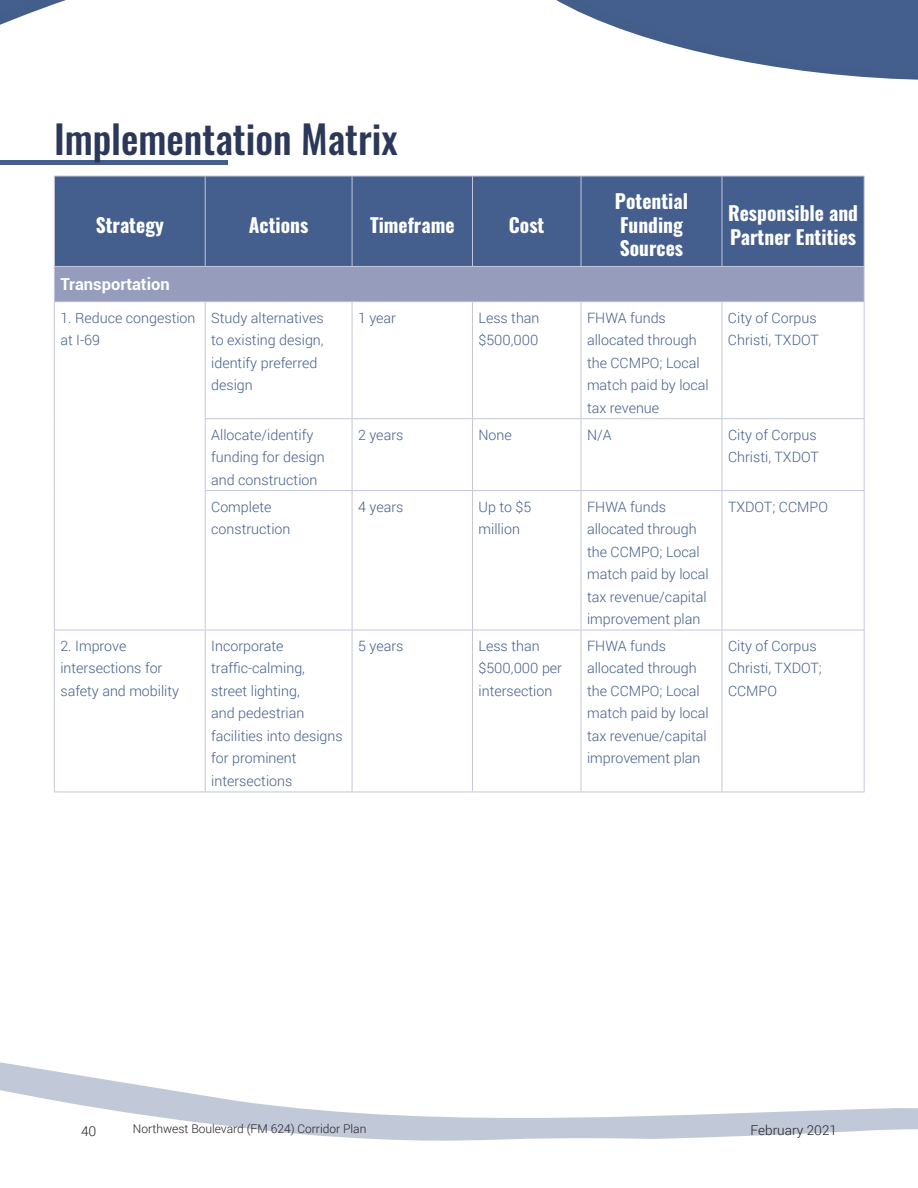
<style>
.page{position:relative;width:918px;height:1188px;background:#fff}
.page>*{position:absolute;margin:0;border:0;box-sizing:border-box;transform-origin:0 0}
.Heading_1{font:500 39px "Oswald";color:#2c3859}
.t1{font:700 19.5px/23.4px "Oswald";color:#fff}
.Body{font:700 16.5px "Roboto";color:#fff}
.Body-2{font:300 14.25px/22.5px "Roboto";color:#445e8c}
.t2{font:300 13.5px "Roboto";color:#231f20}
.t3{font:300 12px "Roboto";color:#231f20}
</style>
<div class="page">
<svg style="left:0;top:1062px;width:918px;height:79px"></svg>
<svg style="left:0;top:0;width:588px;height:25px"></svg>
<svg style="left:588px;top:0;width:330px;height:80px"></svg>
<div style="left:0;top:160px;width:228px;height:5px;background:#445e8e"></div>
<div style="left:55px;top:177px;width:809px;height:89px;background:#445e8e"></div>
<div style="left:54px;top:266px;width:810px;height:36px;background:#969cbb"></div>
<hr style="left:54px;top:267px;width:1px;height:34px;background:#c5c7d9">
<hr style="left:864px;top:267px;width:1px;height:34px;background:#c5c7d9">
<hr style="left:54px;top:301px;width:151px;height:1px;background:#c5c7d9">
<hr style="left:54px;top:302px;width:1px;height:117px;background:#c5c7d9">
<hr style="left:205px;top:301px;width:147px;height:1px;background:#c5c7d9">
<hr style="left:205px;top:302px;width:1px;height:116px;background:#c5c7d9">
<hr style="left:352px;top:301px;width:120px;height:1px;background:#c5c7d9">
<hr style="left:352px;top:302px;width:1px;height:116px;background:#c5c7d9">
<hr style="left:472px;top:301px;width:109px;height:1px;background:#c5c7d9">
<hr style="left:472px;top:302px;width:1px;height:116px;background:#c5c7d9">
<hr style="left:581px;top:301px;width:141px;height:1px;background:#c5c7d9">
<hr style="left:581px;top:302px;width:1px;height:116px;background:#c5c7d9">
<hr style="left:722px;top:301px;width:143px;height:1px;background:#c5c7d9">
<hr style="left:722px;top:302px;width:1px;height:116px;background:#c5c7d9">
<hr style="left:864px;top:302px;width:1px;height:116px;background:#c5c7d9">
<hr style="left:54px;top:419px;width:1px;height:72px;background:#c5c7d9">
<hr style="left:205px;top:418px;width:147px;height:1px;background:#c5c7d9">
<hr style="left:205px;top:419px;width:1px;height:71px;background:#c5c7d9">
<hr style="left:352px;top:418px;width:120px;height:1px;background:#c5c7d9">
<hr style="left:352px;top:419px;width:1px;height:71px;background:#c5c7d9">
<hr style="left:472px;top:418px;width:109px;height:1px;background:#c5c7d9">
<hr style="left:472px;top:419px;width:1px;height:71px;background:#c5c7d9">
<hr style="left:581px;top:418px;width:141px;height:1px;background:#c5c7d9">
<hr style="left:581px;top:419px;width:1px;height:71px;background:#c5c7d9">
<hr style="left:722px;top:418px;width:143px;height:1px;background:#c5c7d9">
<hr style="left:722px;top:419px;width:1px;height:71px;background:#c5c7d9">
<hr style="left:864px;top:419px;width:1px;height:71px;background:#c5c7d9">
<hr style="left:54px;top:491px;width:1px;height:139px;background:#c5c7d9">
<hr style="left:205px;top:490px;width:147px;height:1px;background:#c5c7d9">
<hr style="left:205px;top:491px;width:1px;height:139px;background:#c5c7d9">
<hr style="left:352px;top:490px;width:120px;height:1px;background:#c5c7d9">
<hr style="left:352px;top:491px;width:1px;height:139px;background:#c5c7d9">
<hr style="left:472px;top:490px;width:109px;height:1px;background:#c5c7d9">
<hr style="left:472px;top:491px;width:1px;height:139px;background:#c5c7d9">
<hr style="left:581px;top:490px;width:141px;height:1px;background:#c5c7d9">
<hr style="left:581px;top:491px;width:1px;height:139px;background:#c5c7d9">
<hr style="left:722px;top:490px;width:143px;height:1px;background:#c5c7d9">
<hr style="left:722px;top:491px;width:1px;height:139px;background:#c5c7d9">
<hr style="left:864px;top:491px;width:1px;height:139px;background:#c5c7d9">
<hr style="left:54px;top:630px;width:151px;height:1px;background:#c5c7d9">
<hr style="left:54px;top:630px;width:1px;height:162px;background:#c5c7d9">
<hr style="left:205px;top:630px;width:147px;height:1px;background:#c5c7d9">
<hr style="left:205px;top:630px;width:1px;height:162px;background:#c5c7d9">
<hr style="left:352px;top:630px;width:120px;height:1px;background:#c5c7d9">
<hr style="left:352px;top:630px;width:1px;height:162px;background:#c5c7d9">
<hr style="left:472px;top:630px;width:109px;height:1px;background:#c5c7d9">
<hr style="left:472px;top:630px;width:1px;height:162px;background:#c5c7d9">
<hr style="left:581px;top:630px;width:141px;height:1px;background:#c5c7d9">
<hr style="left:581px;top:630px;width:1px;height:162px;background:#c5c7d9">
<hr style="left:722px;top:630px;width:143px;height:1px;background:#c5c7d9">
<hr style="left:722px;top:630px;width:1px;height:162px;background:#c5c7d9">
<hr style="left:864px;top:630px;width:1px;height:162px;background:#c5c7d9">
<hr style="left:54px;top:792px;width:151px;height:1px;background:#c5c7d9">
<hr style="left:205px;top:792px;width:147px;height:1px;background:#c5c7d9">
<hr style="left:352px;top:792px;width:120px;height:1px;background:#c5c7d9">
<hr style="left:472px;top:792px;width:109px;height:1px;background:#c5c7d9">
<hr style="left:581px;top:792px;width:141px;height:1px;background:#c5c7d9">
<hr style="left:722px;top:792px;width:143px;height:1px;background:#c5c7d9">
<hr style="left:54px;top:176px;width:151px;height:1px;background:#c5c7d9">
<hr style="left:54px;top:176px;width:1px;height:90px;background:#c5c7d9">
<hr style="left:205px;top:176px;width:147px;height:1px;background:#c5c7d9">
<hr style="left:205px;top:176px;width:1px;height:90px;background:#c5c7d9">
<hr style="left:352px;top:176px;width:120px;height:1px;background:#c5c7d9">
<hr style="left:352px;top:176px;width:1px;height:90px;background:#c5c7d9">
<hr style="left:472px;top:176px;width:109px;height:1px;background:#c5c7d9">
<hr style="left:472px;top:176px;width:1px;height:90px;background:#c5c7d9">
<hr style="left:581px;top:176px;width:141px;height:1px;background:#c5c7d9">
<hr style="left:581px;top:176px;width:1px;height:90px;background:#c5c7d9">
<hr style="left:722px;top:176px;width:143px;height:1px;background:#c5c7d9">
<hr style="left:722px;top:176px;width:1px;height:90px;background:#c5c7d9">
<hr style="left:864px;top:176px;width:1px;height:90px;background:#c5c7d9">
<hr style="left:54px;top:266px;width:151px;height:1px;background:#c5c7d9">
<hr style="left:205px;top:266px;width:147px;height:1px;background:#c5c7d9">
<hr style="left:352px;top:266px;width:120px;height:1px;background:#c5c7d9">
<hr style="left:472px;top:266px;width:109px;height:1px;background:#c5c7d9">
<hr style="left:581px;top:266px;width:141px;height:1px;background:#c5c7d9">
<hr style="left:722px;top:266px;width:143px;height:1px;background:#c5c7d9">
<p class="Heading_1" style="left:54px;top:118px;width:345px">Implementation Matrix</p>
<p class="t1" style="left:96px;top:214px;width:70px">Strategy</p>
<p class="t1" style="left:249px;top:214px;width:61px">Actions</p>
<p class="t1" style="left:370px;top:214px;width:86px">Timeframe</p>
<p class="t1" style="left:509px;top:214px;width:37px">Cost</p>
<p class="t1" style="left:615px;top:191px;width:75px">Potential<br>Funding<br>Sources</p>
<p class="t1" style="left:728px;top:203px;width:132px">Responsible and<br>Partner Entities</p>
<p class="Body" style="left:60px;top:273px;width:111px">Transportation</p>
<p class="Body-2" style="left:60px;top:306px;width:137px">1. Reduce congestion at I-69</p>
<p class="Body-2" style="left:211px;top:306px;width:114px">Study alternatives to existing design, identify preferred design</p>
<p class="Body-2" style="left:358px;top:306px;width:40px">1 year</p>
<p class="Body-2" style="left:478px;top:306px;width:63px">Less than $500,000</p>
<p class="Body-2" style="left:587px;top:306px;width:123px">FHWA funds allocated through the CCMPO; Local match paid by local tax revenue</p>
<p class="Body-2" style="left:728px;top:306px;width:92px">City of Corpus<br>Christi, TXDOT</p>
<p class="Body-2" style="left:211px;top:423px;width:115px">Allocate/identify funding for design and construction</p>
<p class="Body-2" style="left:358px;top:423px;width:47px">2 years</p>
<p class="Body-2" style="left:479px;top:423px;width:35px">None</p>
<p class="Body-2" style="left:587px;top:423px;width:26px">N/A</p>
<p class="Body-2" style="left:728px;top:423px;width:92px">City of Corpus<br>Christi, TXDOT</p>
<p class="Body-2" style="left:211px;top:495px;width:81px">Complete construction</p>
<p class="Body-2" style="left:358px;top:495px;width:47px">4 years</p>
<p class="Body-2" style="left:479px;top:495px;width:54px">Up to $5 million</p>
<p class="Body-2" style="left:587px;top:495px;width:123px">FHWA funds allocated through the CCMPO; Local match paid by local tax revenue/capital improvement plan</p>
<p class="Body-2" style="left:728px;top:495px;width:101px">TXDOT; CCMPO</p>
<p class="Body-2" style="left:60px;top:634px;width:120px">2. Improve intersections for safety and mobility</p>
<p class="Body-2" style="left:211px;top:634px;width:133px">Incorporate traffic-calming, street lighting,<br>and pedestrian facilities into designs for prominent intersections</p>
<p class="Body-2" style="left:358px;top:634px;width:47px">5 years</p>
<p class="Body-2" style="left:479px;top:634px;width:85px">Less than $500,000 per intersection</p>
<p class="Body-2" style="left:587px;top:634px;width:123px">FHWA funds allocated through the CCMPO; Local match paid by local tax revenue/capital improvement plan</p>
<p class="Body-2" style="left:728px;top:634px;width:95px">City of Corpus<br>Christi, TXDOT;<br>CCMPO</p>
<p class="t2" style="left:81px;top:1122px;width:17px">40</p>
<p class="t3" style="left:133px;top:1120px;width:235px">Northwest Boulevard (FM 624) Corridor Plan</p>
<p class="t2" style="left:751px;top:1121px;width:88px">February 2021</p>
</div>
